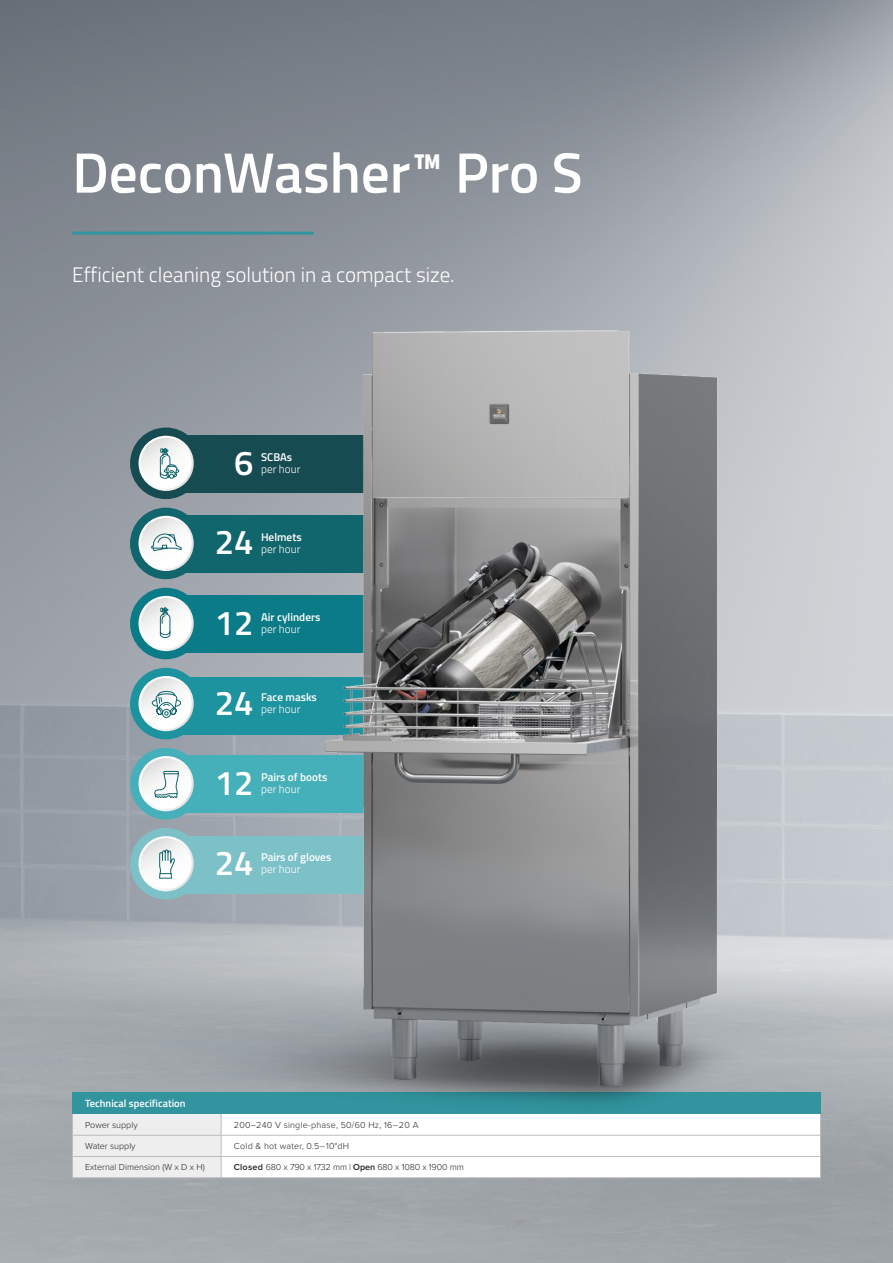
<style>
.page{position:relative;width:893px;height:1263px;background:#fff}
.page>*{position:absolute;margin:0;border:0;box-sizing:border-box;transform-origin:0 0}
.t1{font:600 57px "Titillium Web";color:#fff}
.Brödtext_utan_baseli{font:600 34.5px "Titillium Web";color:#fff}
.t2{font:300 21px "Titillium Web";color:#fff}
.t3{font:600 11.25px "Titillium Web";color:#fff}
.t4{font:300 11.25px "Titillium Web";color:#fff}
.Brödtext_utan_baseli-2{font:600 10.5px "Titillium Web";color:#fff}
.Brödtext_utan_baseli-3{font:300 9px "Proxima Nova";color:#231f20}
.Brödtext_utan_baseli-4{font:300 9px "Proxima Nova";letter-spacing:.025em;color:#231f20}
.s1{font-size:48px}
.s2{font-weight:600}
</style>
<div class="page">
<img style="left:0;top:0;width:893px;height:275px">
<hr style="left:72px;top:232px;width:242px;height:3px;background:#31949e">
<img style="left:0;top:275px;width:893px;height:988px">
<p class="t1" style="left:72px;top:130px;width:512px">DeconWasher<span class="s1">™</span> Pro S</p>
<p class="t2" style="left:72px;top:259px;width:384px">Efficient cleaning solution in a compact size.</p>
<p class="Brödtext_utan_baseli" style="left:234px;top:436px;width:21px">6</p>
<p class="t3" style="left:261px;top:448px;width:33px">SCBAs</p>
<p class="t4" style="left:261px;top:461px;width:41px">per hour</p>
<p class="Brödtext_utan_baseli" style="left:215px;top:516px;width:40px">24</p>
<p class="t3" style="left:261px;top:528px;width:42px">Helmets</p>
<p class="t4" style="left:261px;top:540px;width:41px">per hour</p>
<p class="Brödtext_utan_baseli" style="left:215px;top:597px;width:40px">12</p>
<p class="t3" style="left:261px;top:608px;width:61px">Air cylinders</p>
<p class="t4" style="left:261px;top:621px;width:41px">per hour</p>
<p class="Brödtext_utan_baseli" style="left:215px;top:677px;width:40px">24</p>
<p class="t3" style="left:261px;top:688px;width:57px">Face masks</p>
<p class="t4" style="left:261px;top:701px;width:41px">per hour</p>
<p class="Brödtext_utan_baseli" style="left:215px;top:757px;width:40px">12</p>
<p class="t3" style="left:261px;top:769px;width:68px">Pairs of boots</p>
<p class="t4" style="left:261px;top:781px;width:41px">per hour</p>
<p class="Brödtext_utan_baseli" style="left:215px;top:837px;width:40px">24</p>
<p class="t3" style="left:261px;top:849px;width:72px">Pairs of gloves</p>
<p class="t4" style="left:261px;top:861px;width:41px">per hour</p>
<p class="Brödtext_utan_baseli-2" style="left:85px;top:1095px;width:102px">Technical specification</p>
<p class="Brödtext_utan_baseli-3" style="left:85px;top:1118px;width:54px">Power supply</p>
<p class="Brödtext_utan_baseli-4" style="left:234px;top:1118px;width:186px">200–240 V single-phase, 50/60 Hz, 16–20 A</p>
<p class="Brödtext_utan_baseli-3" style="left:85px;top:1139px;width:52px">Water supply</p>
<p class="Brödtext_utan_baseli-4" style="left:234px;top:1139px;width:117px">Cold &amp; hot water, 0.5–10°dH</p>
<p class="Brödtext_utan_baseli-3" style="left:85px;top:1160px;width:121px">External Dimension (W x D x H)</p>
<p class="Brödtext_utan_baseli-3" style="left:234px;top:1160px;width:231px"><span class="s2">Closed</span> 680 x 790 x 1732 mm | <span class="s2">Open</span> 680 x 1080 x 1900 mm</p>
</div>
